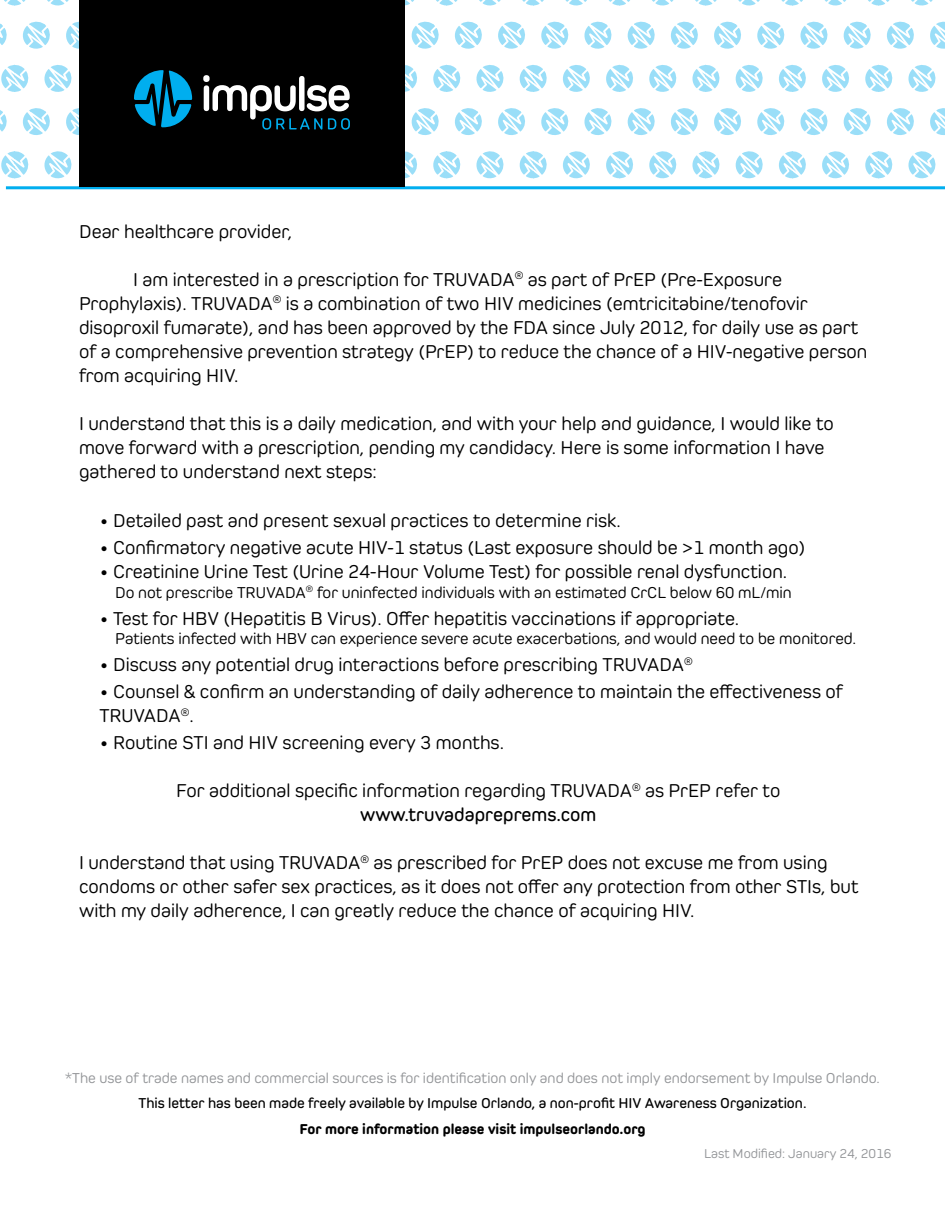
<style>
.page{position:relative;width:945px;height:1215px;background:#fff}
.page>*{position:absolute;margin:0;border:0;box-sizing:border-box;transform-origin:0 0}
.t1{font:19.5px/24px "Pero";color:#000}
.t2{font:600 19.5px "Pero";color:#000}
.t3{font:16.5px "Pero";color:#000}
.t4{font:15px "Pero";color:#939598}
.t5{font:600 15px "Pero";color:#000}
.t6{font:800 15px "Pero";color:#000}
.t7{font:13.5px "Pero";color:#939598}
</style>
<div class="page">
<svg style="left:911px;top:0;width:22px;height:6px"></svg>
<svg style="left:930px;top:21px;width:15px;height:28px"></svg>
<svg style="left:887px;top:21px;width:27px;height:28px"></svg>
<svg style="left:908px;top:151px;width:28px;height:28px"></svg>
<svg style="left:868px;top:0;width:22px;height:6px"></svg>
<svg style="left:824px;top:0;width:22px;height:6px"></svg>
<svg style="left:843px;top:21px;width:28px;height:28px"></svg>
<svg style="left:800px;top:21px;width:28px;height:28px"></svg>
<svg style="left:865px;top:151px;width:28px;height:28px"></svg>
<svg style="left:822px;top:151px;width:27px;height:28px"></svg>
<svg style="left:781px;top:0;width:22px;height:6px"></svg>
<svg style="left:738px;top:0;width:22px;height:6px"></svg>
<svg style="left:757px;top:21px;width:28px;height:28px"></svg>
<svg style="left:714px;top:21px;width:27px;height:28px"></svg>
<svg style="left:779px;top:151px;width:27px;height:28px"></svg>
<svg style="left:735px;top:151px;width:28px;height:28px"></svg>
<svg style="left:695px;top:0;width:22px;height:6px"></svg>
<svg style="left:652px;top:0;width:22px;height:6px"></svg>
<svg style="left:671px;top:21px;width:27px;height:28px"></svg>
<svg style="left:627px;top:21px;width:28px;height:28px"></svg>
<svg style="left:692px;top:151px;width:28px;height:28px"></svg>
<svg style="left:649px;top:151px;width:28px;height:28px"></svg>
<svg style="left:608px;top:0;width:22px;height:6px"></svg>
<svg style="left:565px;top:0;width:22px;height:6px"></svg>
<svg style="left:584px;top:21px;width:28px;height:28px"></svg>
<svg style="left:541px;top:21px;width:28px;height:28px"></svg>
<svg style="left:606px;top:151px;width:27px;height:28px"></svg>
<svg style="left:563px;top:151px;width:27px;height:28px"></svg>
<svg style="left:522px;top:0;width:22px;height:6px"></svg>
<svg style="left:479px;top:0;width:22px;height:6px"></svg>
<svg style="left:498px;top:21px;width:27px;height:28px"></svg>
<svg style="left:455px;top:21px;width:27px;height:28px"></svg>
<svg style="left:519px;top:151px;width:28px;height:28px"></svg>
<svg style="left:476px;top:151px;width:28px;height:28px"></svg>
<svg style="left:436px;top:0;width:22px;height:6px"></svg>
<svg style="left:405px;top:0;width:9px;height:6px"></svg>
<svg style="left:411px;top:21px;width:28px;height:28px"></svg>
<svg style="left:433px;top:151px;width:28px;height:28px"></svg>
<svg style="left:405px;top:151px;width:12px;height:27px"></svg>
<svg style="left:47px;top:0;width:22px;height:6px"></svg>
<svg style="left:66px;top:21px;width:13px;height:28px"></svg>
<svg style="left:23px;top:21px;width:27px;height:28px"></svg>
<svg style="left:44px;top:151px;width:28px;height:28px"></svg>
<svg style="left:4px;top:0;width:22px;height:6px"></svg>
<svg style="left:0;top:23px;width:7px;height:22px"></svg>
<svg style="left:1px;top:151px;width:28px;height:28px"></svg>
<hr style="left:6px;top:186px;width:939px;height:3px;background:#00aeef">
<div style="left:79px;top:0;width:326px;height:186px;background:#000"></div>
<svg style="left:0;top:64px;width:945px;height:71px"></svg>
<p class="t1" style="left:79px;top:219px;width:215px">Dear healthcare provider,</p>
<p class="t1" style="left:79px;top:267px;width:790px;text-indent:54px">I am interested in a prescription for TRUVADA<sup>®</sup> as part of PrEP (Pre-Exposure Prophylaxis). TRUVADA<sup>®</sup> is a combination of two HIV medicines (emtricitabine/tenofovir disoproxil fumarate), and has been approved by the FDA since July 2012, for daily use as part of a comprehensive prevention strategy (PrEP) to reduce the chance of a HIV-negative person from acquiring HIV.</p>
<p class="t1" style="left:79px;top:411px;width:756px">I understand that this is a daily medication, and with your help and guidance, I would like to move forward with a prescription, pending my candidacy. Here is some information I have gathered to understand next steps:</p>
<p class="t1" style="left:99px;top:509px;width:523px">• Detailed past and present sexual practices to determine risk.</p>
<p class="t1" style="left:99px;top:536px;width:708px">• Confirmatory negative acute HIV-1 status (Last exposure should be &gt;1 month ago)</p>
<p class="t1" style="left:99px;top:560px;width:689px">• Creatinine Urine Test (Urine 24-Hour Volume Test) for possible renal dysfunction.</p>
<p class="t3" style="left:115px;top:583px;width:678px">Do not prescribe TRUVADA<sup>®</sup> for uninfected individuals with an estimated CrCL below 60 mL/min</p>
<p class="t1" style="left:99px;top:606px;width:641px">• Test for HBV (Hepatitis B Virus). Offer hepatitis vaccinations if appropriate.</p>
<p class="t3" style="left:115px;top:629px;width:743px">Patients infected with HBV can experience severe acute exacerbations, and would need to be monitored.</p>
<p class="t1" style="left:99px;top:653px;width:595px">• Discuss any potential drug interactions before prescribing TRUVADA<sup>®</sup></p>
<p class="t1" style="left:99px;top:680px;width:745px">• Counsel &amp; confirm an understanding of daily adherence to maintain the effectiveness of<br>TRUVADA<sup>®</sup>.</p>
<p class="t1" style="left:99px;top:731px;width:406px">• Routine STI and HIV screening every 3 months.</p>
<p class="t1" style="left:176px;top:779px;width:606px">For additional specific information regarding TRUVADA<sup>®</sup> as PrEP refer to</p>
<p class="t2" style="left:360px;top:804px;width:238px">www.truvadapreprems.com</p>
<p class="t1" style="left:79px;top:851px;width:781px">I understand that using TRUVADA<sup>®</sup> as prescribed for PrEP does not excuse me from using condoms or other safer sex practices, as it does not offer any protection from other STIs, but with my daily adherence, I can greatly reduce the chance of acquiring HIV.</p>
<p class="t4" style="left:65px;top:1070px;width:816px">*The use of trade names and commercial sources is for identification only and does not imply endorsement by Impulse Orlando.</p>
<p class="t5" style="left:138px;top:1095px;width:670px">This letter has been made freely available by Impulse Orlando, a non-profit HIV Awareness Organization.</p>
<p class="t6" style="left:299px;top:1120px;width:348px">For more information please visit impulseorlando.org</p>
<p class="t7" style="left:704px;top:1145px;width:189px">Last Modified: January 24, 2016</p>
</div>
